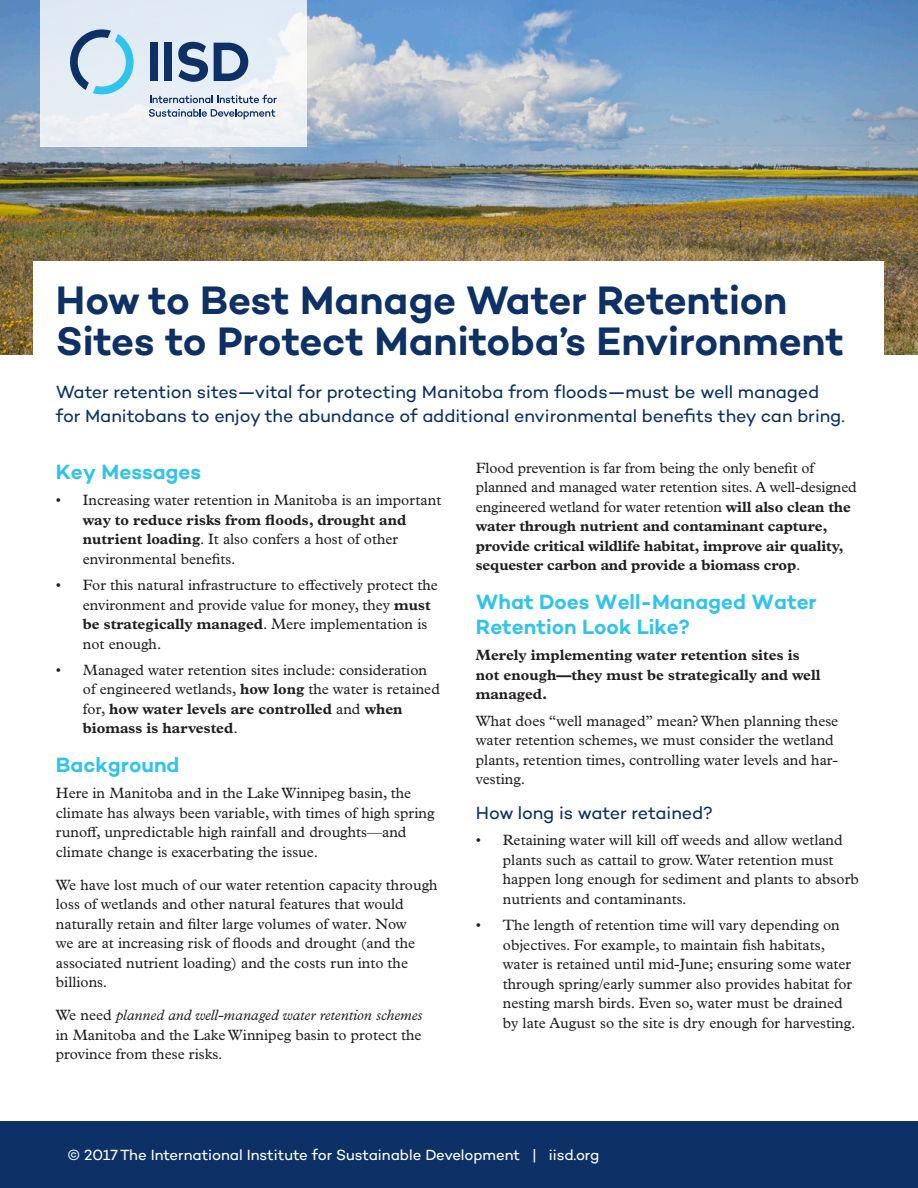
<style>
.page{position:relative;width:918px;height:1188px;background:#fff}
.page>*{position:absolute;margin:0;border:0;box-sizing:border-box;transform-origin:0 0}
.t1{font:600 40.5px/40.5px "Campton";letter-spacing:-.005em;color:#0d3166}
.Heading{font:600 21px/25.2px "Campton";color:#2fc3ed}
.Head_2{font:18px/24px "Campton";letter-spacing:-.005em;color:#0d3166}
.Bullets{font:15px/19.5px "Plantin MT Pro";color:#231f20}
.Body_Text{font:15px/19.5px "Plantin MT Pro";color:#231f20}
.Body_Text-2{font:700 15px/19.5px "Plantin MT Pro";letter-spacing:-.01em;color:#231f20}
.Body_Text-3{font:15px "Campton";letter-spacing:-.005em;color:#fff}
.s1{font-weight:700}
.s2{font-style:italic}
.s3{font-weight:400}
</style>
<div class="page">
<img style="left:0;top:0;width:918px;height:355px">
<div style="left:34px;top:261px;width:850px;height:117px;background:#fff"></div>
<div style="left:0;top:1121px;width:918px;height:67px;background:#0d3166"></div>
<svg style="left:40px;top:0;width:266px;height:147px;fill:#e5edf4"></svg>
<svg style="left:66px;top:26px;width:71px;height:72px;background:#b2cfe1"></svg>
<svg style="left:150px;top:95px;width:127px;height:8px"></svg>
<svg style="left:149px;top:109px;width:126px;height:10px"></svg>
<svg style="left:178px;top:42px;width:30px;height:40px"></svg>
<div style="left:150px;top:43px;width:8px;height:38px;background:#0d3166"></div>
<div style="left:164px;top:43px;width:8px;height:38px;background:#0d3166"></div>
<svg style="left:214px;top:43px;width:34px;height:38px"></svg>
<p class="t1" style="left:56px;top:279px;width:790px">How to Best Manage Water Retention<br>Sites to Protect Manitoba’s Environment</p>
<p class="Head_2" style="left:56px;top:380px;width:790px">Water retention sites—vital for protecting Manitoba from floods—must be well managed for Manitobans to enjoy the abundance of additional environmental benefits they can bring.</p>
<p class="Heading" style="left:56px;top:459px;width:147px">Key Messages</p>
<p class="Bullets" style="left:83px;top:491px;width:360px;text-indent:-27px">• Increasing water retention in Manitoba is an important <span class="s1">way to reduce risks from floods, drought and nutrient loading</span>. It also confers a host of other environmental benefits.</p>
<p class="Bullets" style="left:83px;top:575px;width:357px;text-indent:-27px">• For this natural infrastructure to effectively protect the environment and provide value for money, they <span class="s1">must be strategically managed</span>. Mere implementation is not enough.</p>
<p class="Bullets" style="left:83px;top:660px;width:359px;text-indent:-27px">• Managed water retention sites include: consideration of engineered wetlands, <span class="s1">how long</span> the water is retained for, <span class="s1">how water levels are controlled</span> and <span class="s1">when biomass is harvested</span>.</p>
<p class="Heading" style="left:56px;top:752px;width:125px">Background</p>
<p class="Body_Text" style="left:56px;top:784px;width:380px">Here in Manitoba and in the Lake Winnipeg basin, the climate has always been variable, with times of high spring runoff, unpredictable high rainfall and droughts—and climate change is exacerbating the issue.</p>
<p class="Body_Text" style="left:56px;top:875px;width:383px">We have lost much of our water retention capacity through loss of wetlands and other natural features that would naturally retain and filter large volumes of water. Now<br>we are at increasing risk of floods and drought (and the associated nutrient loading) and the costs run into the billions.</p>
<p class="Body_Text" style="left:56px;top:1006px;width:368px;text-align:justify">We need <span class="s2">planned and well-managed water retention schemes </span>in Manitoba and the Lake Winnipeg basin to protect the province from these risks.</p>
<p class="Body_Text-2" style="left:476px;top:458px;width:382px"><span class="s3">Flood prevention is far from being the only benefit of planned and managed water retention sites. A well-designed engineered wetland for water retention</span> will also clean the water through nutrient and contaminant capture, provide critical wildlife habitat, improve air quality, sequester carbon and provide a biomass crop<span class="s3">.</span></p>
<p class="Heading" style="left:476px;top:589px;width:343px">What Does Well-Managed Water<br>Retention Look Like?</p>
<p class="Body_Text-2" style="left:476px;top:645px;width:346px">Merely implementing water retention sites is not enough—they must be strategically and well managed.</p>
<p class="Bullets" style="left:476px;top:711px;width:364px">What does “well managed” mean? When planning these water retention schemes, we must consider the wetland plants, retention times, controlling water levels and har&shy;vesting.</p>
<p class="Head_2" style="left:476px;top:801px;width:239px">How long is water retained?</p>
<p class="Bullets" style="left:503px;top:831px;width:357px;text-indent:-27px">• Retaining water will kill off weeds and allow wetland plants such as cattail to grow. Water retention must happen long enough for sediment and plants to absorb nutrients and contaminants.</p>
<p class="Bullets" style="left:503px;top:915px;width:354px;text-indent:-27px">• The length of retention time will vary depending on objectives. For example, to maintain fish habitats, water is retained until mid-June; ensuring some water through spring/early summer also provides habitat for nesting marsh birds. Even so, water must be drained by late August so the site is dry enough for harvesting.</p>
<p class="Body_Text-3" style="left:68px;top:1145px;width:534px">© 2017 The International Institute for Sustainable Development | iisd.org</p>
</div>
